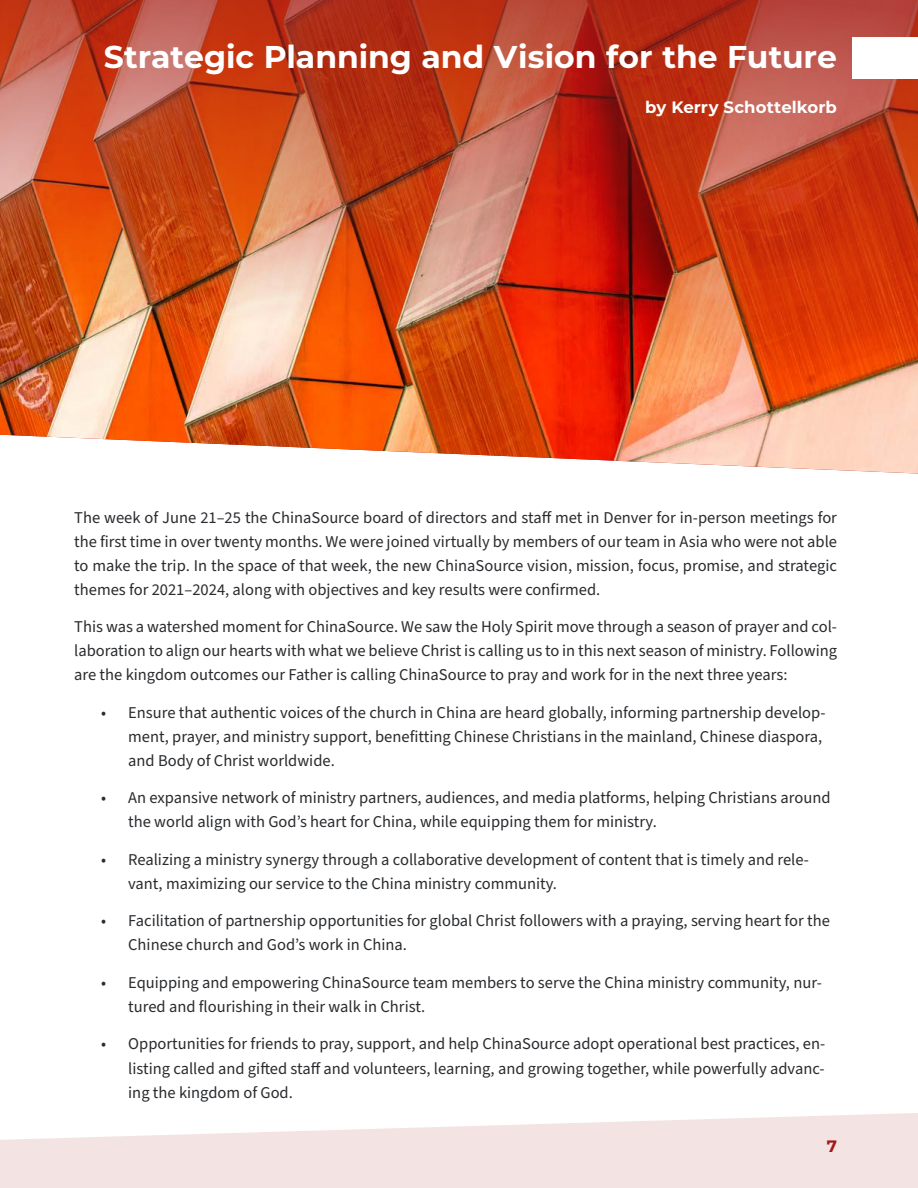
<style>
.page{position:relative;width:918px;height:1188px;background:#fff}
.page>*{position:absolute;margin:0;border:0;box-sizing:border-box;transform-origin:0 0}
.t1{font:700 31.5px "Montserrat";color:#fff}
.t2{font:16.5px/24px "Source Sans Pro";color:#292b2e}
.t3{font:700 16.5px "Montserrat";letter-spacing:.005em;color:#fff}
.t4{font:700 16.5px "Montserrat";color:#a11a17}
</style>
<div class="page">
<img style="left:0;top:0;width:918px;height:474px">
<div style="left:853px;top:38px;width:65px;height:41px;background:#fff"></div>
<svg style="left:0;top:1113px;width:918px;height:75px;fill:#f4e3e3"></svg>
<h1 class="t1" style="left:104px;top:34px;width:735px">Strategic Planning and Vision for the Future</h1>
<p class="t3" style="left:645px;top:95px;width:193px">by Kerry Schottelkorb</p>
<p class="t2" style="left:74px;top:506px;width:764px;text-align:justify">The week of June 21–25 the ChinaSource board of directors and staff met in Denver for in-person meetings for the first time in over twenty months. We were joined virtually by members of our team in Asia who were not able to make the trip. In the space of that week, the new ChinaSource vision, mission, focus, promise, and strategic themes for 2021–2024, along with objectives and key results were confirmed.</p>
<p class="t2" style="left:74px;top:615px;width:764px;text-align:justify">This was a watershed moment for ChinaSource. We saw the Holy Spirit move through a season of prayer and col&shy;laboration to align our hearts with what we believe Christ is calling us to in this next season of ministry. Following are the kingdom outcomes our Father is calling ChinaSource to pray and work for in the next three years:</p>
<p class="t2" style="left:128px;top:701px;width:699px;text-indent:-27px">• Ensure that authentic voices of the church in China are heard globally, informing partnership develop&shy;ment, prayer, and ministry support, benefitting Chinese Christians in the mainland, Chinese diaspora, and Body of Christ worldwide.</p>
<p class="t2" style="left:128px;top:786px;width:704px;text-indent:-27px">• An expansive network of ministry partners, audiences, and media platforms, helping Christians around the world align with God’s heart for China, while equipping them for ministry.</p>
<p class="t2" style="left:128px;top:848px;width:682px;text-indent:-27px">• Realizing a ministry synergy through a collaborative development of content that is timely and rele&shy;vant, maximizing our service to the China ministry community.</p>
<p class="t2" style="left:128px;top:910px;width:703px;text-indent:-27px">• Facilitation of partnership opportunities for global Christ followers with a praying, serving heart for the<br>Chinese church and God’s work in China.</p>
<p class="t2" style="left:128px;top:971px;width:695px;text-indent:-27px">• Equipping and empowering ChinaSource team members to serve the China ministry community, nur&shy;tured and flourishing in their walk in Christ.</p>
<p class="t2" style="left:128px;top:1033px;width:699px;text-align:justify;text-indent:-27px">• Opportunities for friends to pray, support, and help ChinaSource adopt operational best practices, en&shy;listing called and gifted staff and volunteers, learning, and growing together, while powerfully advanc&shy;ing the kingdom of God.</p>
<p class="t4" style="left:827px;top:1134px;width:12px">7</p>
</div>
